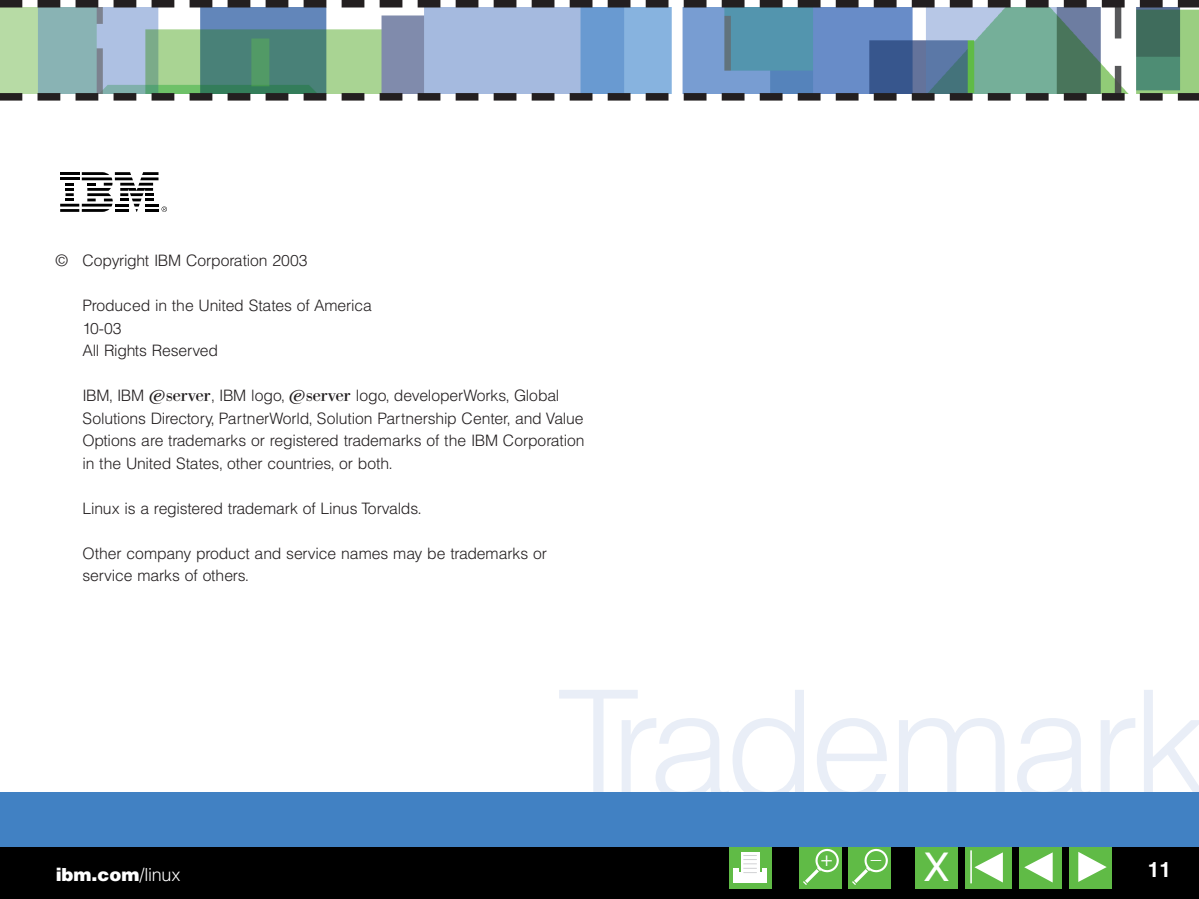
<style>
.page{position:relative;width:1199px;height:899px;background:#fff}
.page>*{position:absolute;margin:0;border:0;box-sizing:border-box;transform-origin:0 0}
.t1{font:300 150px "IBM Helvetica";letter-spacing:-.04em;color:#e9eef7}
.t2{font:39px "Helvetica";color:#fff}
.t3{font:700 21px "Helvetica";color:#fff}
.t4{font:300 21px "IBM Helvetica";color:#fff}
.t5{font:900 18px "IBM Helvetica";color:#fff}
.t6{font:300 15.75px/22.5px "IBM Helvetica";letter-spacing:-.01em;color:#231f20}
.s1{font-family:"IB Meserver";font-weight:400;font-size:18.75px}
.s2{font-weight:300}
</style>
<div class="page">
<div style="left:0;top:846px;width:1198px;height:52px;background:#000"></div>
<img style="left:0;top:8px;width:1198px;height:85px">
<svg style="left:22px;top:0;width:1155px;height:8px"></svg>
<div style="left:0;top:0;width:22px;height:8px;background:#231f20"></div>
<div style="left:1177px;top:0;width:21px;height:8px;background:#231f20"></div>
<svg style="left:22px;top:93px;width:1155px;height:8px"></svg>
<div style="left:0;top:93px;width:22px;height:8px;background:#231f20"></div>
<div style="left:1177px;top:93px;width:21px;height:8px;background:#231f20"></div>
<div style="left:1069px;top:846px;width:42px;height:42px;background:#60bb46"></div>
<svg style="left:1078px;top:852px;width:28px;height:29px"></svg>
<div style="left:1019px;top:846px;width:42px;height:42px;background:#60bb46"></div>
<svg style="left:1024px;top:852px;width:28px;height:30px"></svg>
<div style="left:965px;top:846px;width:47px;height:42px;background:#60bb46"></div>
<svg style="left:974px;top:853px;width:28px;height:29px"></svg>
<hr style="left:970px;top:850px;width:1px;height:33px;background:#fff">
<div style="left:848px;top:846px;width:42px;height:42px;background:#60bb46"></div>
<svg style="left:852px;top:848px;width:36px;height:37px"></svg>
<div style="left:799px;top:846px;width:42px;height:42px;background:#60bb46"></div>
<svg style="left:803px;top:848px;width:36px;height:37px"></svg>
<div style="left:729px;top:846px;width:42px;height:42px;background:#60bb46"></div>
<div style="left:733px;top:868px;width:34px;height:15px;background:#fff"></div>
<svg style="left:739px;top:864px;width:22px;height:7px"></svg>
<div style="left:741px;top:852px;width:18px;height:24px;background:#fff"></div>
<svg style="left:743px;top:855px;width:14px;height:18px"></svg>
<div style="left:915px;top:846px;width:42px;height:42px;background:#60bb46"></div>
<div style="left:0;top:792px;width:1198px;height:54px;background:#4181c3"></div>
<svg style="left:60px;top:172px;width:107px;height:40px"></svg>
<p class="t6" style="left:55px;top:250px;width:254px">© Copyright IBM Corporation 2003</p>
<p class="t6" style="left:82px;top:295px;width:291px">Produced in the United States of America<br>10-03<br>All Rights Reserved</p>
<p class="t6" style="left:82px;top:385px;width:504px">IBM, IBM <span class="s1">~</span>, IBM logo, <span class="s1">~</span> logo, developerWorks, Global Solutions Directory, PartnerWorld, Solution Partnership Center, and Value Options are trademarks or registered trademarks of the IBM Corporation in the United States, other countries, or both.</p>
<p class="t6" style="left:82px;top:498px;width:341px">Linux is a registered trademark of Linus Torvalds.</p>
<p class="t6" style="left:82px;top:543px;width:466px">Other company product and service names may be trademarks or service marks of others.</p>
<p class="t5" style="left:55px;top:867px;width:127px">ibm.com<span class="s2">/linux</span></p>
<h1 class="t1" style="left:556px;top:685px;width:653px">Trademark</h1>
<h3 class="t4" style="left:820px;top:850px;width:15px">+</h3>
<h3 class="t4" style="left:871px;top:850px;width:12px">–</h3>
<h2 class="t2" style="left:923px;top:853px;width:28px">X</h2>
<h3 class="t3" style="left:1147px;top:862px;width:25px">11</h3>
</div>
